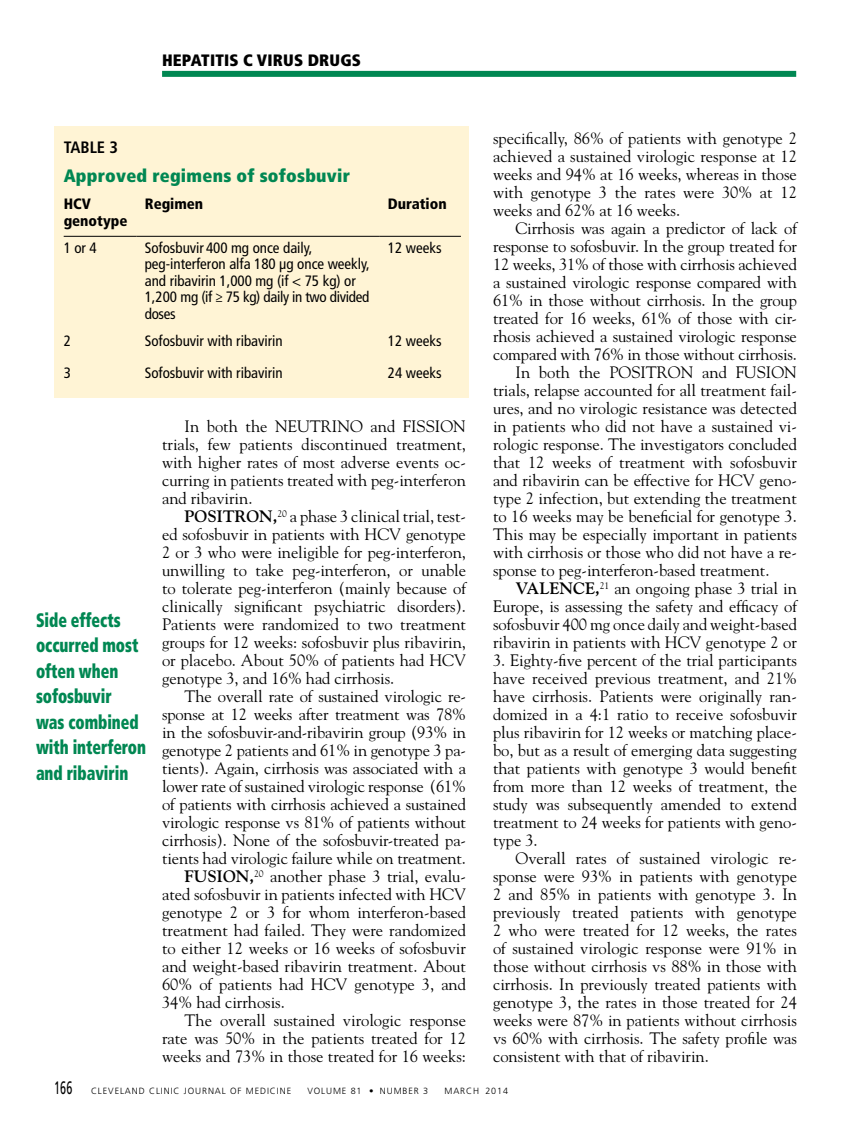
<style>
.page{position:relative;width:851px;height:1134px;background:#fff}
.page>*{position:absolute;margin:0;border:0;box-sizing:border-box;transform-origin:0 0}
.t1{font:900 condensed 19.5px/25.5px "Frutiger LT Std";letter-spacing:-.005em;color:#008752;scale:.8 1}
.t2{font:900 condensed 18px "Frutiger LT Std";letter-spacing:.015em;color:#008752}
.t3{font:16.5px/18px "Goudy Std";color:#000;text-align:justify}
.t4{font:900 condensed 16.5px "Frutiger LT Std";letter-spacing:.01em;color:#000}
.t5{font:700 condensed 16.5px "Frutiger LT Std";color:#000}
.t6{font:condensed 15px/16.5px "Frutiger LT Std";color:#000}
.t7{font:900 condensed 15px/16.5px "Frutiger LT Std";color:#000}
.t8{font:300 9px "Frutiger LT Std";letter-spacing:.1em;color:#000}
.s1{font-weight:700}
.s2{font-weight:400;font-size:18px}
</style>
<div class="page">
<div style="left:162px;top:71px;width:634px;height:6px;background:#008752"></div>
<div style="left:54px;top:126px;width:414px;height:271px;background:#fff4d5"></div>
<hr style="left:64px;top:236px;width:73px;height:1px;background:#000">
<hr style="left:137px;top:236px;width:243px;height:1px;background:#000">
<hr style="left:380px;top:236px;width:81px;height:1px;background:#000">
<p class="t4" style="left:162px;top:51px;width:200px">HEPATITIS C VIRUS DRUGS</p>
<p class="t5" style="left:64px;top:138px;width:56px">TABLE 3</p>
<p class="t2" style="left:64px;top:164px;width:288px">Approved regimens of sofosbuvir</p>
<p class="t7" style="left:64px;top:196px;width:65px">HCV genotype</p>
<p class="t7" style="left:145px;top:196px;width:60px">Regimen</p>
<p class="t7" style="left:388px;top:196px;width:60px">Duration</p>
<p class="t6" style="left:64px;top:240px;width:35px">1 or 4</p>
<p class="t6" style="left:145px;top:240px;width:226px">Sofosbuvir 400 mg once daily, peg-interferon alfa 180 µg once weekly, and ribavirin 1,000 mg (if &lt; 75 kg) or<br>1,200 mg (if ≥ 75 kg) daily in two divided doses</p>
<p class="t6" style="left:388px;top:240px;width:55px">12 weeks</p>
<p class="t6" style="left:64px;top:333px;width:9px">2</p>
<p class="t6" style="left:145px;top:333px;width:139px">Sofosbuvir with ribavirin</p>
<p class="t6" style="left:388px;top:333px;width:55px">12 weeks</p>
<p class="t6" style="left:64px;top:365px;width:9px">3</p>
<p class="t6" style="left:145px;top:365px;width:139px">Sofosbuvir with ribavirin</p>
<p class="t6" style="left:388px;top:365px;width:55px">24 weeks</p>
<p class="t1" style="left:36px;top:607px;width:139px">Side effects occurred most often when sofosbuvir<br>was combined with interferon and ribavirin</p>
<p class="t3" style="left:162px;top:417px;width:305px;text-indent:23px">In both the NEUTRINO and FISSION trials, few patients discontinued treatment, with higher rates of most adverse events oc&shy;curring in patients treated with peg-interferon and ribavirin.</p>
<p class="t3" style="left:162px;top:507px;width:305px;text-indent:23px"><span class="s1">POSITRON,</span><sup>20</sup> a phase 3 clinical trial, test&shy;ed sofosbuvir in patients with HCV genotype 2 or 3 who were ineligible for peg-interferon, unwilling to take peg-interferon, or unable to tolerate peg-interferon (mainly because of clinically significant psychiatric disorders).<br>Patients were randomized to two treatment groups for 12 weeks: sofosbuvir plus ribavirin, or placebo. About 50% of patients had HCV genotype 3, and 16% had cirrhosis.</p>
<p class="t3" style="left:185px;top:687px;width:283px">The overall rate of sustained virologic re-</p>
<p class="t3" style="left:162px;top:705px;width:305px">sponse at 12 weeks after treatment was 78%</p>
<p class="t3" style="left:162px;top:723px;width:305px">in the sofosbuvir-and-ribavirin group (93% in</p>
<p class="t3" style="left:162px;top:741px;width:305px">genotype 2 patients and 61% in genotype 3 pa-</p>
<p class="t3" style="left:162px;top:759px;width:305px">tients). Again, cirrhosis was associated with a</p>
<p class="t3" style="left:162px;top:777px;width:305px">lower rate of sustained virologic response (61%</p>
<p class="t3" style="left:162px;top:795px;width:305px">of patients with cirrhosis achieved a sustained</p>
<p class="t3" style="left:162px;top:813px;width:305px">virologic response vs 81% of patients without</p>
<p class="t3" style="left:162px;top:831px;width:305px">cirrhosis). None of the sofosbuvir-treated pa-</p>
<p class="t3" style="left:162px;top:849px;width:305px">tients had virologic failure while on treatment.</p>
<p class="t3" style="left:185px;top:867px;width:283px"><span class="s1">FUSION,</span><sup>20</sup> another phase 3 trial, evalu-</p>
<p class="t3" style="left:162px;top:885px;width:305px">ated sofosbuvir in patients infected with HCV</p>
<p class="t3" style="left:162px;top:903px;width:305px">genotype 2 or 3 for whom interferon-based</p>
<p class="t3" style="left:162px;top:921px;width:305px">treatment had failed. They were randomized</p>
<p class="t3" style="left:162px;top:939px;width:305px">to either 12 weeks or 16 weeks of sofosbuvir</p>
<p class="t3" style="left:162px;top:957px;width:305px">and weight-based ribavirin treatment. About</p>
<p class="t3" style="left:162px;top:975px;width:305px">60% of patients had HCV genotype 3, and</p>
<p class="t3" style="left:162px;top:993px;width:124px">34% had cirrhosis.</p>
<p class="t3" style="left:185px;top:1011px;width:283px">The overall sustained virologic response</p>
<p class="t3" style="left:162px;top:1029px;width:305px">rate was 50% in the patients treated for 12</p>
<p class="t3" style="left:162px;top:1047px;width:305px">weeks and 73% in those treated for 16 weeks:</p>
<p class="t3" style="left:493px;top:129px;width:305px">specifically, 86% of patients with genotype 2 achieved a sustained virologic response at 12 weeks and 94% at 16 weeks, whereas in those with genotype 3 the rates were 30% at 12 weeks and 62% at 16 weeks.</p>
<p class="t3" style="left:515px;top:219px;width:283px">Cirrhosis was again a predictor of lack of</p>
<p class="t3" style="left:493px;top:237px;width:305px">response to sofosbuvir. In the group treated for</p>
<p class="t3" style="left:493px;top:255px;width:305px">12 weeks, 31% of those with cirrhosis achieved</p>
<p class="t3" style="left:493px;top:273px;width:305px">a sustained virologic response compared with</p>
<p class="t3" style="left:493px;top:291px;width:305px">61% in those without cirrhosis. In the group</p>
<p class="t3" style="left:493px;top:309px;width:305px">treated for 16 weeks, 61% of those with cir-</p>
<p class="t3" style="left:493px;top:327px;width:305px">rhosis achieved a sustained virologic response</p>
<p class="t3" style="left:493px;top:345px;width:305px">compared with 76% in those without cirrhosis.</p>
<p class="t3" style="left:515px;top:363px;width:283px">In both the POSITRON and FUSION</p>
<p class="t3" style="left:493px;top:381px;width:305px">trials, relapse accounted for all treatment fail-</p>
<p class="t3" style="left:493px;top:399px;width:305px">ures, and no virologic resistance was detected</p>
<p class="t3" style="left:493px;top:417px;width:305px">in patients who did not have a sustained vi-</p>
<p class="t3" style="left:493px;top:435px;width:305px">rologic response. The investigators concluded</p>
<p class="t3" style="left:493px;top:453px;width:305px">that 12 weeks of treatment with sofosbuvir</p>
<p class="t3" style="left:493px;top:471px;width:305px">and ribavirin can be effective for HCV geno-</p>
<p class="t3" style="left:493px;top:489px;width:305px">type 2 infection, but extending the treatment</p>
<p class="t3" style="left:493px;top:507px;width:305px">to 16 weeks may be beneficial for genotype 3.</p>
<p class="t3" style="left:493px;top:525px;width:305px">This may be especially important in patients</p>
<p class="t3" style="left:493px;top:543px;width:305px">with cirrhosis or those who did not have a re-</p>
<p class="t3" style="left:493px;top:561px;width:278px">sponse to peg-interferon-based treatment.</p>
<p class="t3" style="left:515px;top:579px;width:283px"><span class="s1">VALENCE,</span><sup>21</sup> an ongoing phase 3 trial in</p>
<p class="t3" style="left:493px;top:597px;width:305px">Europe, is assessing the safety and efficacy of</p>
<p class="t3" style="left:493px;top:615px;width:305px">sofosbuvir 400 mg once daily and weight-based</p>
<p class="t3" style="left:493px;top:633px;width:305px">ribavirin in patients with HCV genotype 2 or</p>
<p class="t3" style="left:493px;top:651px;width:305px">3. Eighty-five percent of the trial participants have received previous treatment, and 21% have cirrhosis. Patients were originally ran&shy;domized in a 4:1 ratio to receive sofosbuvir plus ribavirin for 12 weeks or matching place&shy;bo, but as a result of emerging data suggesting that patients with genotype 3 would benefit from more than 12 weeks of treatment, the study was subsequently amended to extend treatment to 24 weeks for patients with geno&shy;type 3.</p>
<p class="t3" style="left:493px;top:849px;width:305px;text-indent:23px">Overall rates of sustained virologic re&shy;sponse were 93% in patients with genotype 2 and 85% in patients with genotype 3. In previously treated patients with genotype 2 who were treated for 12 weeks, the rates of sustained virologic response were 91% in those without cirrhosis vs 88% in those with cirrhosis. In previously treated patients with genotype 3, the rates in those treated for 24 weeks were 87% in patients without cirrhosis vs 60% with cirrhosis. The safety profile was consistent with that of ribavirin.</p>
<p class="t8" style="left:54px;top:1085px;width:239px"><span class="s2">166</span> CLEVELAND CLINIC JOURNAL OF MEDICINE</p>
<p class="t8" style="left:307px;top:1085px;width:122px">VOLUME 81 • NUMBER 3</p>
<p class="t8" style="left:444px;top:1085px;width:65px">MARCH 2014</p>
</div>
